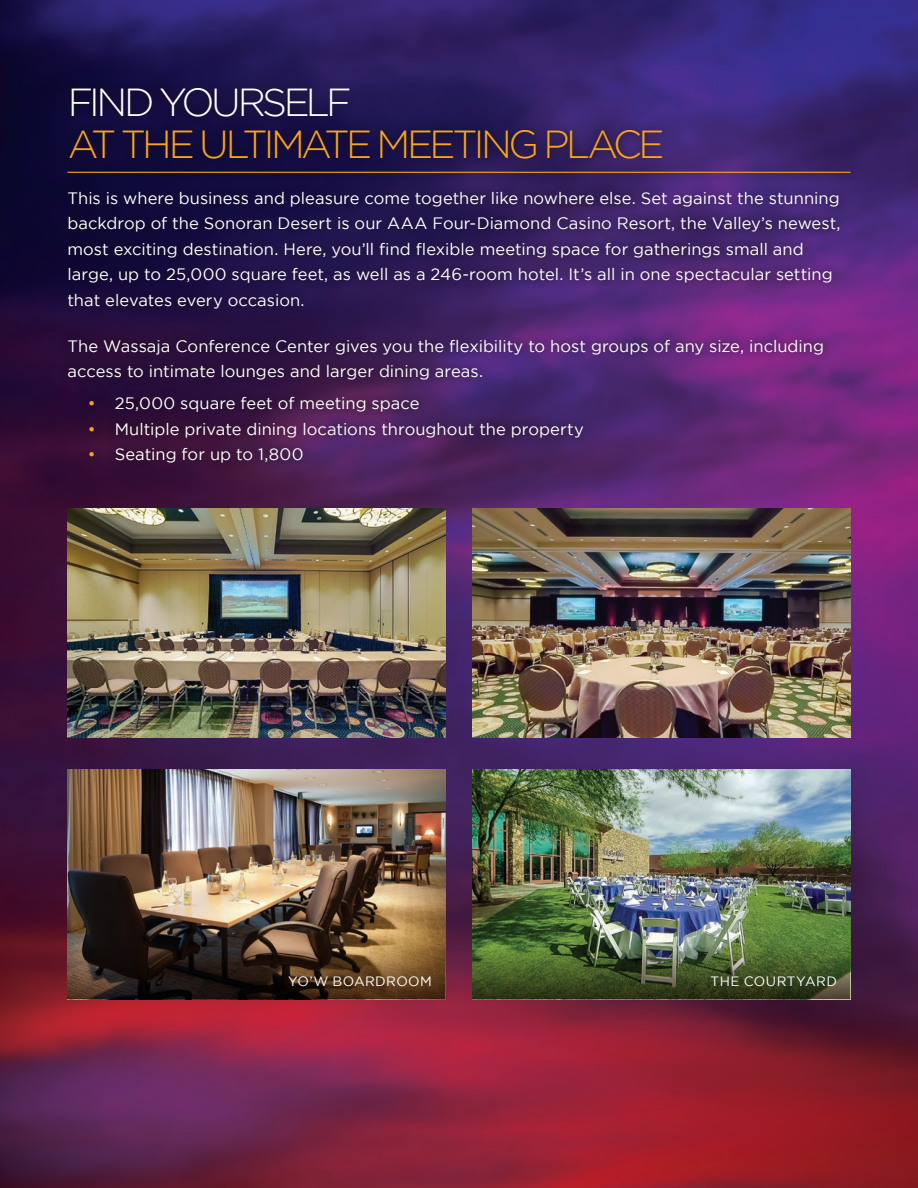
<style>
.page{position:relative;width:918px;height:1188px;background:#fff}
.page>*{position:absolute;margin:0;border:0;box-sizing:border-box;transform-origin:0 0}
.t1{font:300 39px/42px "Gotham";letter-spacing:-.095em;color:#f9a51b}
.t2{font:16.5px/25.5px "Gotham";letter-spacing:.005em;color:#fff}
.t3{font:13.5px "Gotham";letter-spacing:.03em;color:#fff}
.s1{color:#fff}
.s2{color:#f9a51b}
</style>
<div class="page">
<img style="left:0;top:0;width:918px;height:1188px">
<div style="left:59px;top:79px;width:800px;height:394px;background:#110a0c;opacity:.75"></div>
<hr style="left:68px;top:172px;width:782px;height:1px;background:#f9a51b">
<img style="left:472px;top:509px;width:378px;height:229px">
<img style="left:68px;top:508px;width:378px;height:230px">
<img style="left:68px;top:770px;width:378px;height:175px">
<svg style="left:68px;top:945px;width:378px;height:54px"></svg>
<img style="left:472px;top:770px;width:378px;height:175px">
<svg style="left:472px;top:945px;width:378px;height:54px"></svg>
<p class="t1" style="left:68px;top:81px;width:598px"><span class="s1">FIND YOURSELF<br></span>AT THE ULTIMATE MEETING PLACE</p>
<p class="t2" style="left:68px;top:185px;width:775px">This is where business and pleasure come together like nowhere else. Set against the stunning backdrop of the Sonoran Desert is our AAA Four-Diamond Casino Resort, the Valley’s newest, most exciting destination. Here, you’ll find flexible meeting space for gatherings small and large, up to 25,000 square feet, as well as a 246-room hotel. It’s all in one spectacular setting that elevates every occasion.</p>
<p class="t2" style="left:68px;top:333px;width:758px">The Wassaja Conference Center gives you the flexibility to host groups of any size, including access to intimate lounges and larger dining areas.</p>
<p class="t2" style="left:88px;top:391px;width:333px"><span class="s2">•</span> 25,000 square feet of meeting space</p>
<p class="t2" style="left:88px;top:416px;width:498px"><span class="s2">•</span> Multiple private dining locations throughout the property</p>
<p class="t2" style="left:88px;top:442px;width:217px"><span class="s2">•</span> Seating for up to 1,800</p>
<p class="t3" style="left:288px;top:973px;width:145px">YO’W BOARDROOM</p>
<p class="t3" style="left:711px;top:973px;width:128px">THE COURTYARD</p>
</div>
